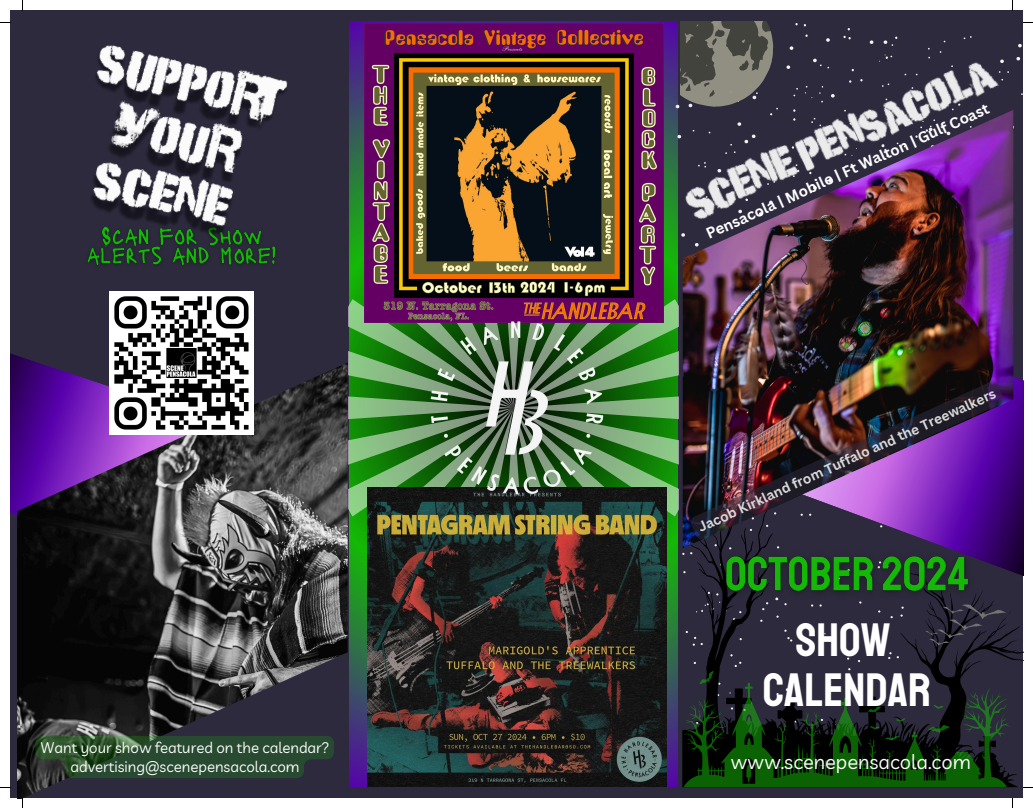
<style>
.page{position:relative;width:1033px;height:808px;background:#fff}
.page>*{position:absolute;margin:0;border:0;box-sizing:border-box;transform-origin:0 0}
.t1{font:47.5px/49.8px "Staatliches";color:#fff;text-align:center}
.t2{font:20px "Livvic";color:#fff}
.t3{font:15px/18.8px "Livvic";color:#fff;text-align:center}
.t4{font:700 15px "Canva Sans";color:#fff}
.t5{font:700 13.75px "Canva Sans";color:#d8d8d8}
</style>
<div class="page">
<div style="left:10px;top:10px;width:1013px;height:788px;background:#2d2a3d"></div>
<svg style="left:10px;top:353px;width:25px;height:163px"></svg>
<svg style="left:683px;top:778px;width:327px;height:9px;background:#0a5a02"></svg>
<img style="left:17px;top:362px;width:51px;height:436px">
<img style="left:367px;top:778px;width:299px;height:8px">
<img style="left:36px;top:21px;width:997px;height:757px">
<p class="t3" style="left:41px;top:738px;width:290px">Want your show featured on the calendar? advertising@scenepensacola.com</p>
<p class="t4" style="left:702px;top:224px;width:310px;rotate:-24deg">Pensacola | Mobile | Ft Walton | Gulf Coast</p>
<p class="t5" style="left:694px;top:517px;width:327px;rotate:-24deg">Jacob Kirkland from Tuffalo and the Treewalkers</p>
<h5 class="t1" style="left:762px;top:616px;width:170px">SHOW<br>CALENDAR</h5>
<p class="t2" style="left:730px;top:749px;width:242px">www.scenepensacola.com</p>
</div>
